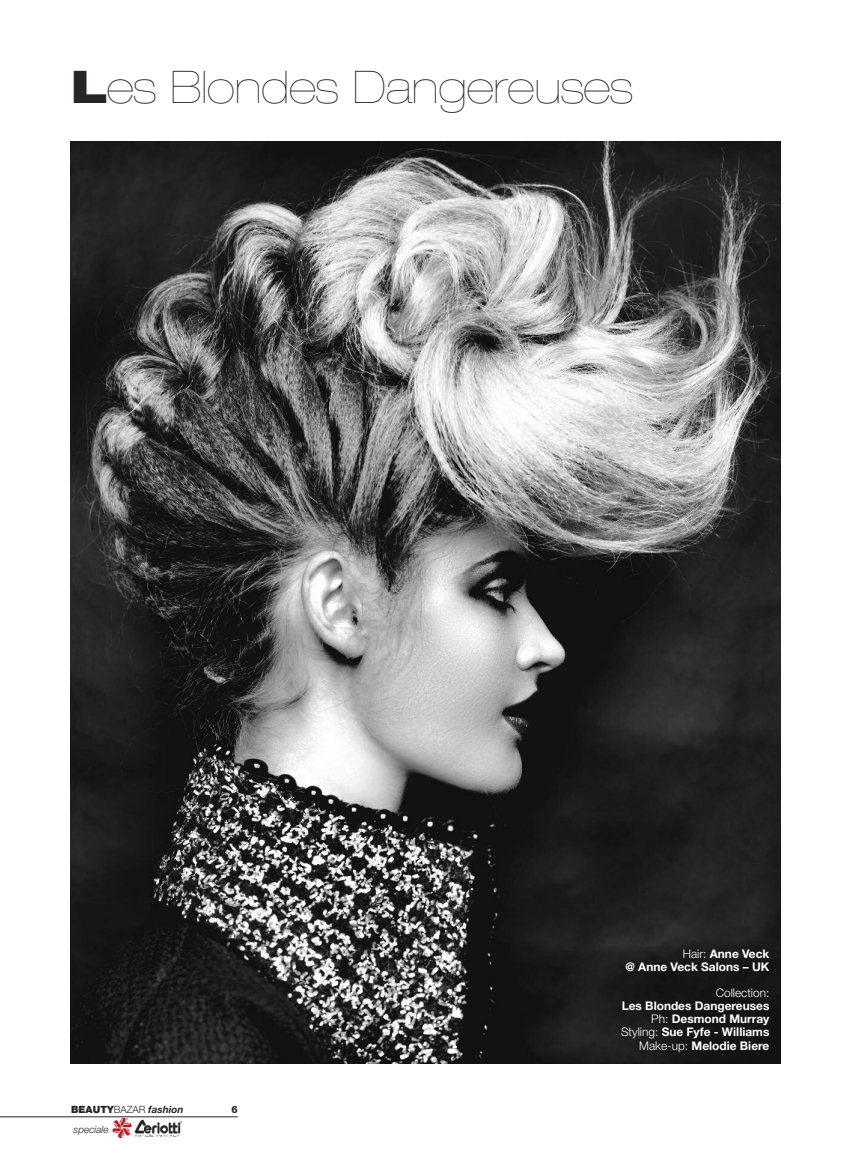
<style>
.page{position:relative;width:851px;height:1170px;background:#fff}
.page>*{position:absolute;margin:0;border:0;box-sizing:border-box;transform-origin:0 0}
.t1{font:200 expanded 45px "Helvetica Neue LT Std";color:#272526}
.t2{font:700 11.88px/13.1px "Helvetica Neue LT Std";color:#fff;text-align:right}
.t3{font:300 11.88px "Helvetica Neue LT Std";color:#fff}
.t4{font:italic 700 10px "Helvetica Neue LT Std";color:#272526}
.t5{font:italic 300 10px "Helvetica Neue LT Std";color:#272526}
.t6{font:800 10px "Helvetica Neue LT Std";color:#272526}
.s1{font-weight:900}
.s2{font-weight:900;font-style:normal}
.s3{font-weight:300;font-style:normal}
.s4{font-weight:300}
</style>
<div class="page">
<img style="left:71px;top:142px;width:709px;height:921px">
<img style="left:113px;top:1118px;width:68px;height:19px">
<hr style="left:0;top:1116px;width:238px;height:1px;background:#272526">
<h1 class="t1" style="left:71px;top:71px;width:563px"><span class="s1">L</span>es Blondes Dangereuses</h1>
<p class="t4" style="left:71px;top:1106px;width:114px"><span class="s2">BEAUTY</span><span class="s3">BAZAR</span> fashion</p>
<p class="t6" style="left:231px;top:1106px;width:8px">6</p>
<p class="t5" style="left:74px;top:1125px;width:37px">speciale</p>
<p class="t2" style="left:625px;top:947px;width:145px"><span class="s4">Hair:</span> Anne Veck<br>@ Anne Veck Salons – UK</p>
<p class="t3" style="left:715px;top:988px;width:55px">Collection:</p>
<p class="t2" style="left:621px;top:1000px;width:150px">Les Blondes Dangereuses<br><span class="s4">Ph:</span> Desmond Murray<br><span class="s4">Styling:</span> Sue Fyfe - Williams<br><span class="s4">Make-up:</span> Melodie Biere</p>
</div>
